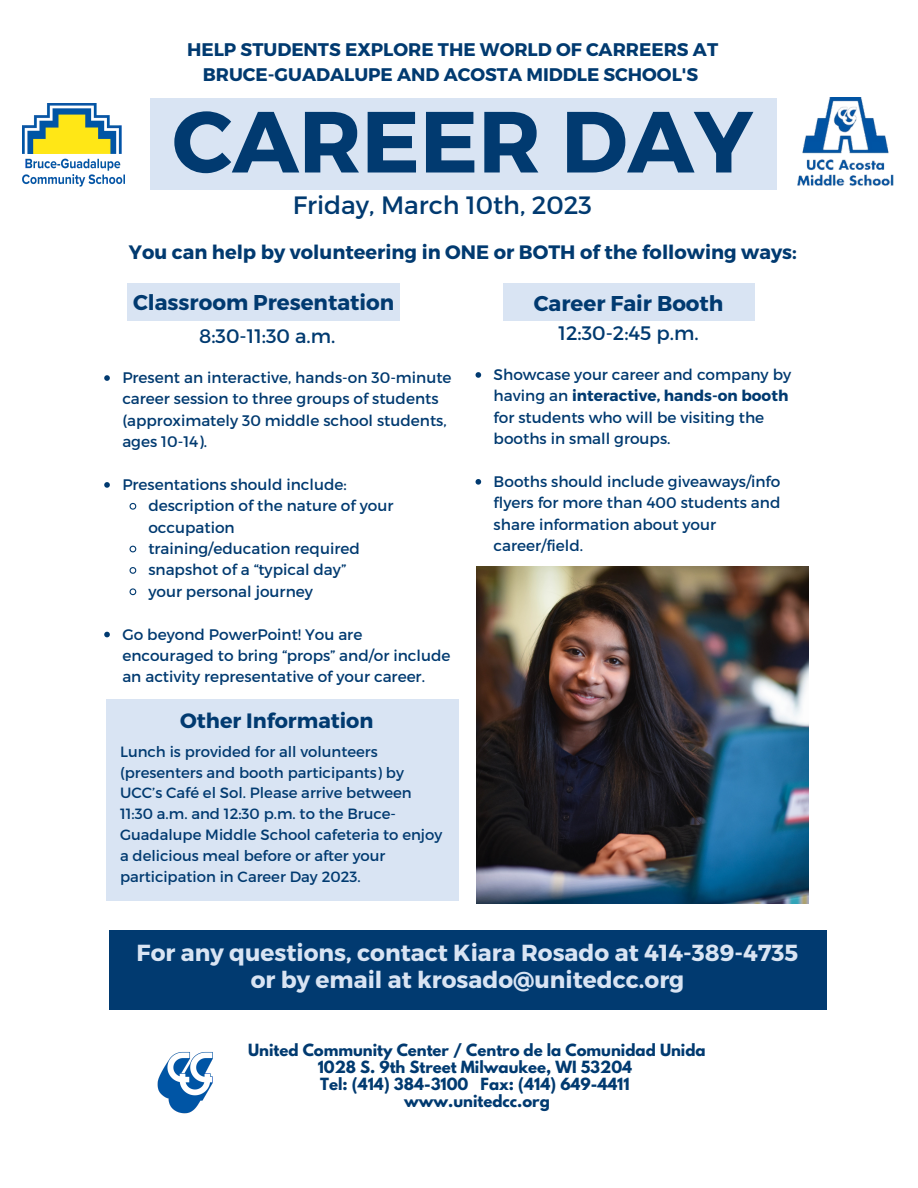
<style>
.page{position:relative;width:918px;height:1188px;background:#fff}
.page>*{position:absolute;margin:0;border:0;box-sizing:border-box;transform-origin:0 0}
.t1{font:700 86.55px "Montserrat";color:#013a70}
.t2{font:25.05px "Montserrat";color:#013a70}
.t3{font:700 23.25px/27px "Montserrat";color:#d9e4f3;text-align:center}
.t4{font:700 21.45px "Montserrat";color:#013a70}
.t5{font:700 20.7px "Montserrat";color:#013a70}
.t6{font:19.5px "Montserrat";color:#013a70}
.t7{font:700 19.35px "Montserrat";color:#013a70}
.t8{font:700 18.3px/25.3px "Montserrat";color:#013a70;text-align:center}
.t9{font:15.3px/21.3px "Montserrat";color:#013a70}
.t10{font:14.85px/20.9px "Montserrat";color:#013a70}
.t11{font:700 14.85px/16.8px "League Spartan";color:#013a70;text-align:center}
.s1{font-weight:700}
</style>
<div class="page">
<div style="left:109px;top:930px;width:717px;height:80px;background:#013a70"></div>
<div style="left:106px;top:699px;width:353px;height:202px;background:#d9e4f3"></div>
<div style="left:150px;top:98px;width:626px;height:92px;background:#d9e4f3"></div>
<div style="left:128px;top:283px;width:272px;height:37px;background:#d9e4f3"></div>
<div style="left:503px;top:283px;width:252px;height:37px;background:#d9e4f3"></div>
<img style="left:477px;top:566px;width:332px;height:338px">
<img style="left:157px;top:1052px;width:56px;height:62px">
<img style="left:798px;top:97px;width:95px;height:89px">
<img style="left:23px;top:103px;width:99px;height:50px">
<img style="left:25px;top:158px;width:96px;height:13px">
<img style="left:22px;top:174px;width:102px;height:13px">
<svg style="left:104px;top:375px;width:6px;height:6px"></svg>
<svg style="left:104px;top:482px;width:6px;height:6px"></svg>
<svg style="left:129px;top:502px;width:8px;height:8px"></svg>
<svg style="left:129px;top:545px;width:8px;height:8px"></svg>
<svg style="left:129px;top:567px;width:8px;height:7px"></svg>
<svg style="left:129px;top:588px;width:8px;height:8px"></svg>
<svg style="left:104px;top:632px;width:6px;height:5px"></svg>
<svg style="left:476px;top:372px;width:5px;height:6px"></svg>
<svg style="left:476px;top:479px;width:5px;height:6px"></svg>
<p class="t8" style="left:187px;top:36px;width:533px">HELP STUDENTS EXPLORE THE WORLD OF CARREERS AT<br>BRUCE-GUADALUPE AND ACOSTA MIDDLE SCHOOL'S</p>
<h1 class="t1" style="left:172px;top:85px;width:582px">CAREER DAY</h1>
<h2 class="t2" style="left:293px;top:189px;width:301px">Friday, March 10th, 2023</h2>
<p class="t7" style="left:129px;top:239px;width:670px">You can help by volunteering in ONE or BOTH of the following ways:</p>
<h3 class="t4" style="left:133px;top:289px;width:263px">Classroom Presentation</h3>
<h3 class="t4" style="left:534px;top:289px;width:191px">Career Fair Booth</h3>
<p class="t6" style="left:199px;top:323px;width:138px">8:30-11:30 a.m.</p>
<p class="t6" style="left:559px;top:320px;width:142px">12:30-2:45 p.m.</p>
<p class="t9" style="left:122px;top:366px;width:331px">Present an interactive, hands-on 30-minute career session to three groups of students (approximately 30 middle school students, ages 10-14).</p>
<p class="t9" style="left:148px;top:473px;width:247px;text-indent:-26px">Presentations should include: description of the nature of your occupation<br>training/education required snapshot of a “typical day”<br>your personal journey</p>
<p class="t9" style="left:122px;top:623px;width:330px">Go beyond PowerPoint! You are encouraged to bring “props” and/or include an activity representative of your career.</p>
<h3 class="t5" style="left:180px;top:707px;width:195px">Other Information</h3>
<p class="t10" style="left:120px;top:740px;width:324px">Lunch is provided for all volunteers (presenters and booth participants) by UCC’s Café el Sol. Please arrive between 11:30 a.m. and 12:30 p.m. to the Bruce-Guadalupe Middle School cafeteria to enjoy a delicious meal before or after your participation in Career Day 2023.</p>
<p class="t9" style="left:494px;top:363px;width:299px">Showcase your career and company by having an <span class="s1">interactive, hands-on booth </span>for students who will be visiting the booths in small groups.</p>
<p class="t9" style="left:494px;top:470px;width:288px">Booths should include giveaways/info flyers for more than 400 students and share information about your career/field.</p>
<h3 class="t3" style="left:137px;top:938px;width:663px">For any questions, contact Kiara Rosado at 414-389-4735 or by email at krosado@unitedcc.org</h3>
<p class="t11" style="left:248px;top:1044px;width:459px">United Community Center / Centro de la Comunidad Unida 1028 S. 9th Street Milwaukee, WI 53204<br>Tel: (414) 384-3100 Fax: (414) 649-4411 www.unitedcc.org</p>
</div>
